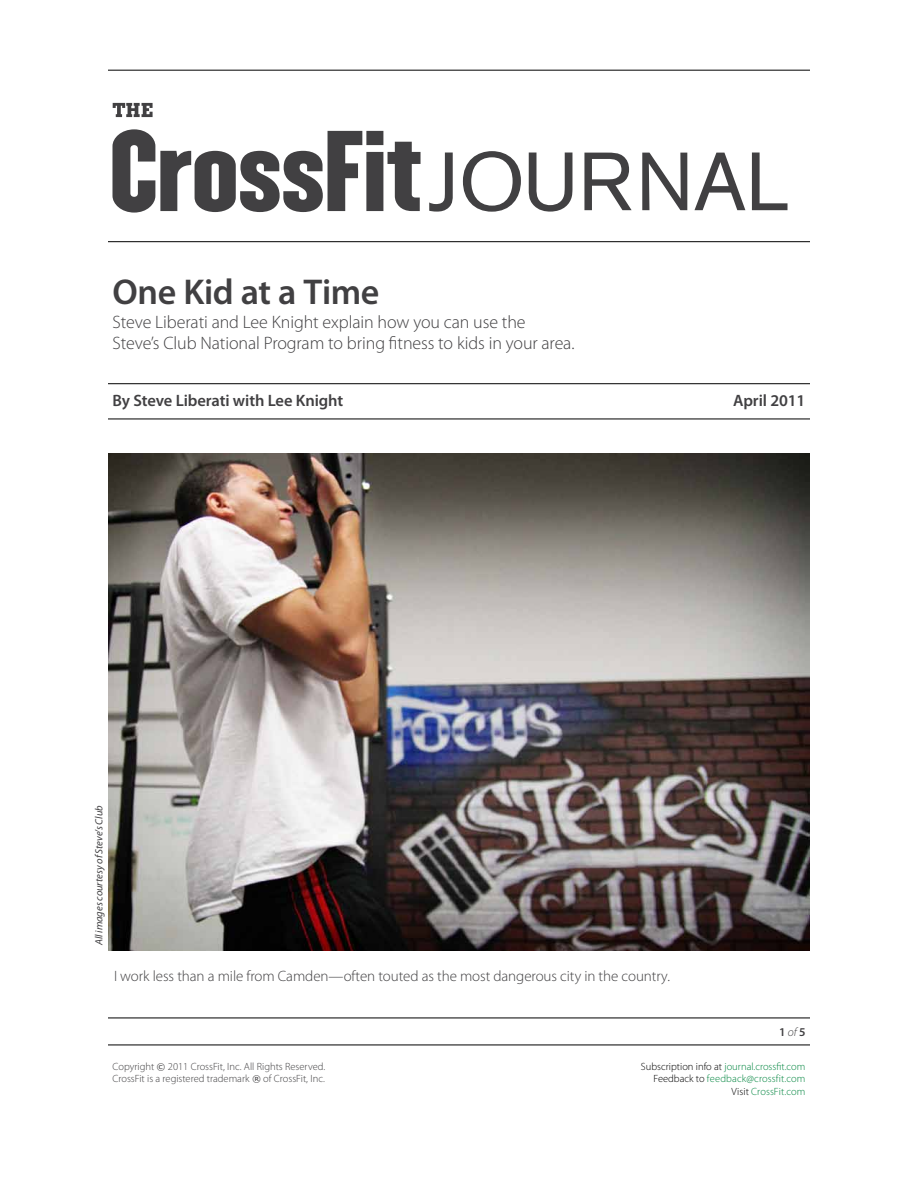
<style>
.page{position:relative;width:918px;height:1188px;background:#fff}
.page>*{position:absolute;margin:0;border:0;box-sizing:border-box;transform-origin:0 0}
.t1{font:600 36px "Myriad Pro";letter-spacing:-.015em;color:#414042}
.t2{font:300 18px/21px "Myriad Pro";letter-spacing:-.005em;color:#414042}
.t3{font:600 16.5px "Myriad Pro";letter-spacing:-.005em;color:#414042}
.t4{font:300 15px "Myriad Pro";letter-spacing:-.005em;color:#414042}
.t5{font:600 12px "Myriad Pro";color:#414042}
.t6{font:300 10.5px/12.6px "Myriad Pro";color:#414042}
.t7{font:300 10.5px/12.6px "Myriad Pro";color:#00853f;text-align:right}
.t8{font:italic 10.5px "Myriad Pro";letter-spacing:-.005em;color:#414042}
.s1{font-weight:300;font-style:italic}
.s2{font-family:"Verdana";font-weight:400;font-size:9px}
.s3{color:#000}
</style>
<div class="page">
<hr style="left:108px;top:1018px;width:702px;height:1px;background:#000">
<hr style="left:108px;top:1045px;width:702px;height:1px;background:#000">
<svg style="left:112px;top:129px;width:309px;height:84px"></svg>
<svg style="left:113px;top:103px;width:40px;height:14px"></svg>
<svg style="left:429px;top:153px;width:24px;height:59px"></svg>
<svg style="left:463px;top:151px;width:58px;height:61px"></svg>
<svg style="left:529px;top:153px;width:43px;height:59px"></svg>
<svg style="left:584px;top:153px;width:48px;height:57px"></svg>
<svg style="left:642px;top:153px;width:45px;height:57px"></svg>
<svg style="left:695px;top:153px;width:50px;height:57px"></svg>
<svg style="left:752px;top:153px;width:36px;height:57px"></svg>
<hr style="left:108px;top:383px;width:702px;height:1px;background:#000">
<hr style="left:108px;top:419px;width:702px;height:1px;background:#000">
<hr style="left:108px;top:241px;width:702px;height:1px;background:#000">
<hr style="left:108px;top:70px;width:702px;height:1px;background:#000">
<img style="left:108px;top:454px;width:702px;height:497px">
<h1 class="t1" style="left:112px;top:272px;width:269px">One Kid at a Time</h1>
<p class="t2" style="left:112px;top:312px;width:464px">Steve Liberati and Lee Knight explain how you can use the<br>Steve’s Club National Program to bring fitness to kids in your area.</p>
<p class="t3" style="left:112px;top:392px;width:232px">By Steve Liberati with Lee Knight</p>
<p class="t3" style="left:733px;top:392px;width:74px">April 2011</p>
<p class="t8" style="left:93px;top:945px;width:141px;rotate:-90deg">All images courtesy of Steve’s Club</p>
<p class="t4" style="left:114px;top:968px;width:557px">I work less than a mile from Camden—often touted as the most dangerous city in the country.</p>
<p class="t5" style="left:779px;top:1025px;width:28px">1 <span class="s1">of</span> 5</p>
<p class="t6" style="left:112px;top:1060px;width:214px">Copyright <span class="s2">©</span> 2011 CrossFit, Inc. All Rights Reserved.<br>CrossFit is a registered trademark <span class="s2">®</span> of CrossFit, Inc.</p>
<p class="t7" style="left:641px;top:1060px;width:166px"><span class="s3">Subscription info at</span> journal.crossfit.com<br><span class="s3">Feedback to</span> feedback@crossfit.com<br><span class="s3">Visit</span> CrossFit.com</p>
</div>
